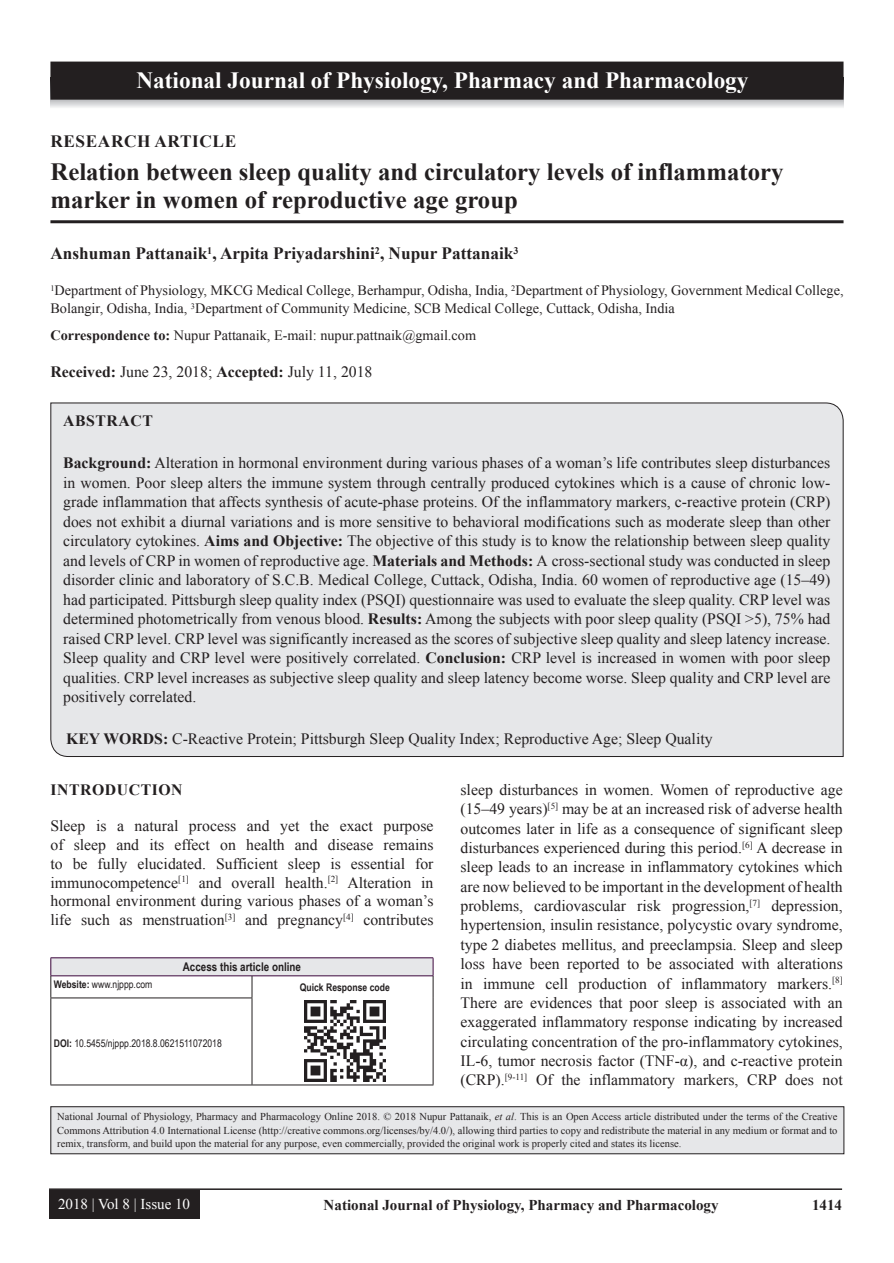
<style>
.page{position:relative;width:894px;height:1263px;background:#fff}
.page>*{position:absolute;margin:0;border:0;box-sizing:border-box;transform-origin:0 0}
.AT{font:700 24.75px/28.5px "Times New Roman";color:#231f20}
.JN_1{font:700 23.25px "Times New Roman";color:#fff}
.AU{font:700 17.25px "Times New Roman";color:#231f20}
.AH{font:700 17.25px "Times New Roman";letter-spacing:.035em;color:#231f20}
.ABS{font:15.75px/19.5px "Times New Roman";color:#231f20;text-align:justify}
.TX{font:15.75px/19.4px "Times New Roman";color:#231f20;text-align:justify}
.KWD{font:15.75px "Times New Roman";color:#231f20}
.ABSH{font:700 15.75px "Times New Roman";letter-spacing:.035em;color:#231f20}
.RF{font:700 15px "Times New Roman";color:#231f20}
.RF_VOL{font:15px "Times New Roman";color:#fff}
.AFF{font:14.25px/18px "Times New Roman";color:#231f20}
.ADD{font:14.25px "Times New Roman";color:#231f20}
.AAO{font:700 12px "Arial Narrow";color:#231f20}
.JN_TX{font:10.5px/13.5px "Times New Roman";color:#231f20;text-align:justify}
.Web{font:10.5px "Arial Narrow";color:#231f20}
.QR{font:700 10.5px "Arial Narrow";color:#231f20}
.s1{font-weight:700}
.s2{font-style:italic}
</style>
<div class="page">
<hr style="left:49px;top:1188px;width:792px;height:1px;background:#231f20">
<div style="left:49px;top:1189px;width:150px;height:29px;background:#231f20"></div>
<hr style="left:50px;top:220px;width:793px;height:3px;background:#231f20">
<div style="left:50px;top:402px;width:793px;height:355px;background:#e6e7e9"></div>
<div style="left:51px;top:957px;width:382px;height:18px;background:#e6e7e9"></div>
<hr style="left:51px;top:975px;width:201px;height:1px;background:#3e083e">
<hr style="left:252px;top:975px;width:181px;height:1px;background:#3e083e">
<svg style="left:50px;top:958px;width:2px;height:39px"></svg>
<svg style="left:251px;top:976px;width:1px;height:21px"></svg>
<hr style="left:50px;top:997px;width:202px;height:1px;background:#231f20">
<hr style="left:50px;top:998px;width:1px;height:86px;background:#231f20">
<hr style="left:251px;top:998px;width:1px;height:86px;background:#231f20">
<hr style="left:50px;top:1084px;width:202px;height:1px;background:#231f20">
<svg style="left:432px;top:958px;width:1px;height:40px"></svg>
<hr style="left:432px;top:998px;width:1px;height:86px;background:#231f20">
<hr style="left:252px;top:1084px;width:181px;height:1px;background:#231f20">
<hr style="left:51px;top:957px;width:201px;height:1px;background:#3e083e">
<hr style="left:252px;top:957px;width:181px;height:1px;background:#3e083e">
<img style="left:304px;top:1000px;width:81px;height:81px">
<div style="left:51px;top:1106px;width:792px;height:47px;background:#e6e7e9"></div>
<div style="left:50px;top:1106px;width:794px;height:48px;border:1px solid #231f20"></div>
<svg style="left:51px;top:100px;width:792px;height:8px;background:#d9dadc"></svg>
<div style="left:51px;top:62px;width:791px;height:37px;background:#231f20"></div>
<div style="left:50px;top:62px;width:793px;height:38px;border:2px solid #231f20"></div>
<p class="JN_1" style="left:136px;top:64px;width:613px">National Journal of Physiology, Pharmacy and Pharmacology</p>
<p class="AH" style="left:50px;top:128px;width:187px">RESEARCH ARTICLE</p>
<p class="AT" style="left:50px;top:156px;width:734px">Relation between sleep quality and circulatory levels of inflammatory marker in women of reproductive age group</p>
<p class="AU" style="left:50px;top:241px;width:469px">Anshuman Pattanaik<sup>1</sup>, Arpita Priyadarshini<sup>2</sup>, Nupur Pattanaik<sup>3</sup></p>
<p class="AFF" style="left:50px;top:281px;width:794px"><sup>1</sup>Department of Physiology, MKCG Medical College, Berhampur, Odisha, India, <sup>2</sup>Department of Physiology, Government Medical College,<br>Bolangir, Odisha, India, <sup>3</sup>Department of Community Medicine, SCB Medical College, Cuttack, Odisha, India</p>
<p class="ADD" style="left:50px;top:325px;width:427px"><span class="s1">Correspondence to:</span> Nupur Pattanaik, E-mail: nupur.pattnaik@gmail.com</p>
<p class="TX" style="left:50px;top:361px;width:323px"><span class="s1">Received:</span> June 23, 2018; <span class="s1">Accepted:</span> July 11, 2018</p>
<p class="ABSH" style="left:63px;top:409px;width:91px">ABSTRACT</p>
<p class="ABS" style="left:63px;top:452px;width:768px"><span class="s1">Background:</span> Alteration in hormonal environment during various phases of a woman’s life contributes sleep disturbances in women. Poor sleep alters the immune system through centrally produced cytokines which is a cause of chronic low&shy;grade inflammation that affects synthesis of acute-phase proteins. Of the inflammatory markers, c-reactive protein (CRP) does not exhibit a diurnal variations and is more sensitive to behavioral modifications such as moderate sleep than other circulatory cytokines. <span class="s1">Aims and Objective:</span> The objective of this study is to know the relationship between sleep quality and levels of CRP in women of reproductive age. <span class="s1">Materials and Methods:</span> A cross-sectional study was conducted in sleep disorder clinic and laboratory of S.C.B. Medical College, Cuttack, Odisha, India. 60 women of reproductive age (15–49) had participated. Pittsburgh sleep quality index (PSQI) questionnaire was used to evaluate the sleep quality. CRP level was determined photometrically from venous blood. <span class="s1">Results:</span> Among the subjects with poor sleep quality (PSQI &gt;5), 75% had raised CRP level. CRP level was significantly increased as the scores of subjective sleep quality and sleep latency increase.<br>Sleep quality and CRP level were positively correlated. <span class="s1">Conclusion:</span> CRP level is increased in women with poor sleep qualities. CRP level increases as subjective sleep quality and sleep latency become worse. Sleep quality and CRP level are positively correlated.</p>
<p class="KWD" style="left:66px;top:727px;width:647px"><span class="s1">KEY WORDS:</span> C-Reactive Protein; Pittsburgh Sleep Quality Index; Reproductive Age; Sleep Quality</p>
<h1 class="ABSH" style="left:50px;top:778px;width:134px">INTRODUCTION</h1>
<p class="TX" style="left:50px;top:816px;width:384px;line-height:18.8px">Sleep is a natural process and yet the exact purpose of sleep and its effect on health and disease remains to be fully elucidated. Sufficient sleep is essential for immunocompetence<sup>[1]</sup> and overall health.<sup>[2]</sup> Alteration in hormonal environment during various phases of a woman’s life such as menstruation<sup>[3]</sup> and pregnancy<sup>[4]</sup> contributes</p>
<p class="AAO" style="left:183px;top:958px;width:120px">Access this article online</p>
<p class="Web" style="left:54px;top:976px;width:100px"><span class="s1">Website:</span> www.njppp.com</p>
<p class="QR" style="left:300px;top:979px;width:91px">Quick Response code</p>
<p class="TX" style="left:460px;top:779px;width:383px">sleep disturbances in women. Women of reproductive age (15–49 years)<sup>[5]</sup> may be at an increased risk of adverse health outcomes later in life as a consequence of significant sleep disturbances experienced during this period.<sup>[6]</sup> A decrease in sleep leads to an increase in inflammatory cytokines which are now believed to be important in the development of health problems, cardiovascular risk progression,<sup>[7]</sup> depression, hypertension, insulin resistance, polycystic ovary syndrome, type 2 diabetes mellitus, and preeclampsia. Sleep and sleep loss have been reported to be associated with alterations in immune cell production of inflammatory markers.<sup>[8] </sup>There are evidences that poor sleep is associated with an exaggerated inflammatory response indicating by increased circulating concentration of the pro-inflammatory cytokines, IL-6, tumor necrosis factor (TNF-α), and c-reactive protein (CRP).<sup>[9-11]</sup> Of the inflammatory markers, CRP does not</p>
<p class="Web" style="left:54px;top:1035px;width:169px"><span class="s1">DOI:</span> 10.5455/njppp.2018.8.0621511072018</p>
<p class="JN_TX" style="left:57px;top:1109px;width:781px">National Journal of Physiology, Pharmacy and Pharmacology Online 2018. © 2018 Nupur Pattanaik, <span class="s2">et al</span>. This is an Open Access article distributed under the terms of the Creative Commons Attribution 4.0 International License (http://creative commons.org/licenses/by/4.0/), allowing third parties to copy and redistribute the material in any medium or format and to remix, transform, and build upon the material for any purpose, even commercially, provided the original work is properly cited and states its license.</p>
<p class="RF_VOL" style="left:58px;top:1193px;width:134px">2018 | Vol 8 | Issue 10</p>
<p class="RF" style="left:323px;top:1194px;width:396px">National Journal of Physiology, Pharmacy and Pharmacology</p>
<p class="RF" style="left:811px;top:1194px;width:31px">1414</p>
</div>
